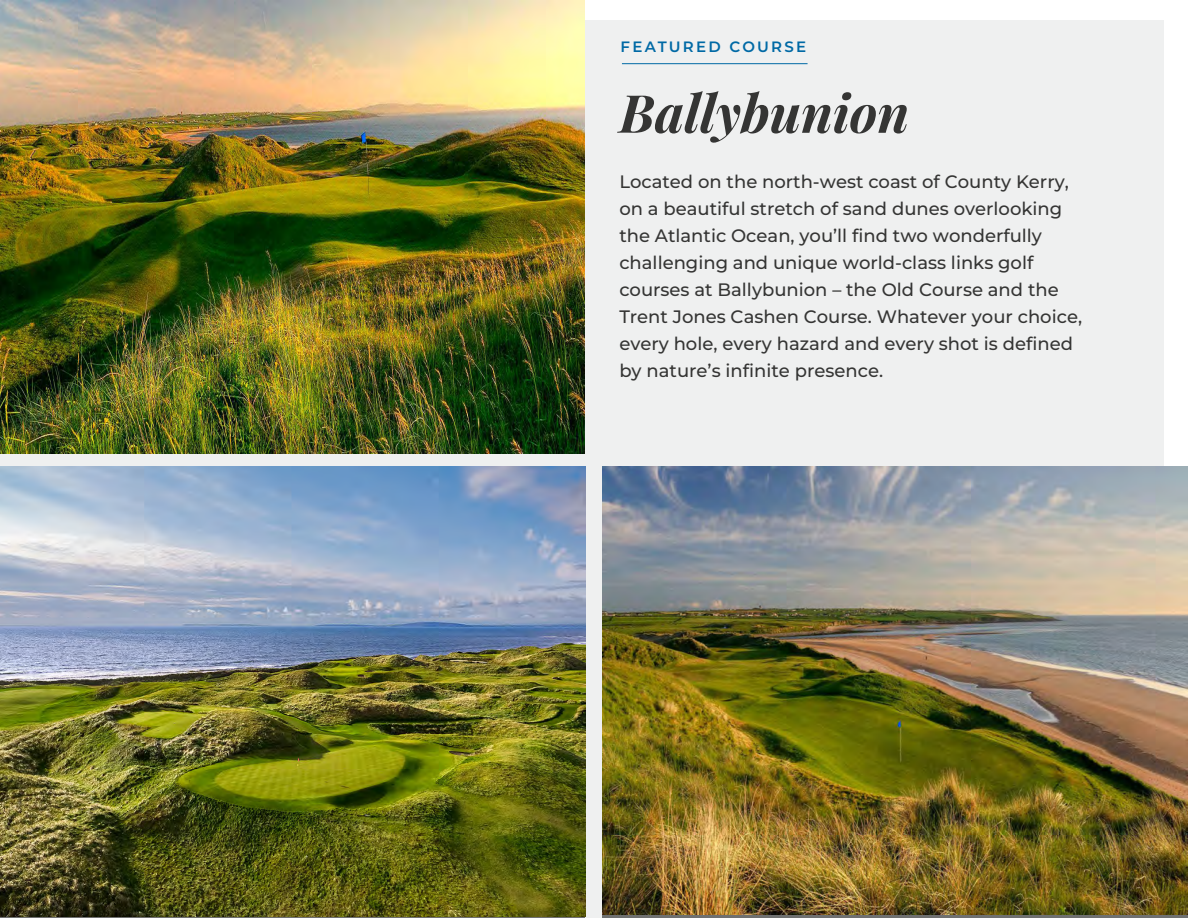
<style>
.page{position:relative;width:1188px;height:918px;background:#fff}
.page>*{position:absolute;margin:0;border:0;box-sizing:border-box;transform-origin:0 0}
.t1{font:italic 700 52.5px "Playfair Display";color:#353534}
.t2{font:500 18px/27px "Montserrat";color:#353534}
.t3{font:600 15px "Montserrat";letter-spacing:.15em;color:#0069a5}
</style>
<div class="page">
<div style="left:0;top:20px;width:1164px;height:898px;background:#eff0f0"></div>
<hr style="left:622px;top:63px;width:186px;height:1px;background:#0069a5">
<img style="left:0;top:1px;width:585px;height:452px">
<img style="left:603px;top:467px;width:585px;height:447px">
<img style="left:0;top:467px;width:585px;height:450px">
<p class="t3" style="left:621px;top:36px;width:187px">FEATURED COURSE</p>
<h1 class="t1" style="left:619px;top:71px;width:291px">Ballybunion</h1>
<p class="t2" style="left:619px;top:168px;width:464px">Located on the north-west coast of County Kerry, on a beautiful stretch of sand dunes overlooking the Atlantic Ocean, you’ll find two wonderfully challenging and unique world-class links golf courses at Ballybunion – the Old Course and the Trent Jones Cashen Course. Whatever your choice, every hole, every hazard and every shot is defined by nature’s infinite presence.</p>
</div>
